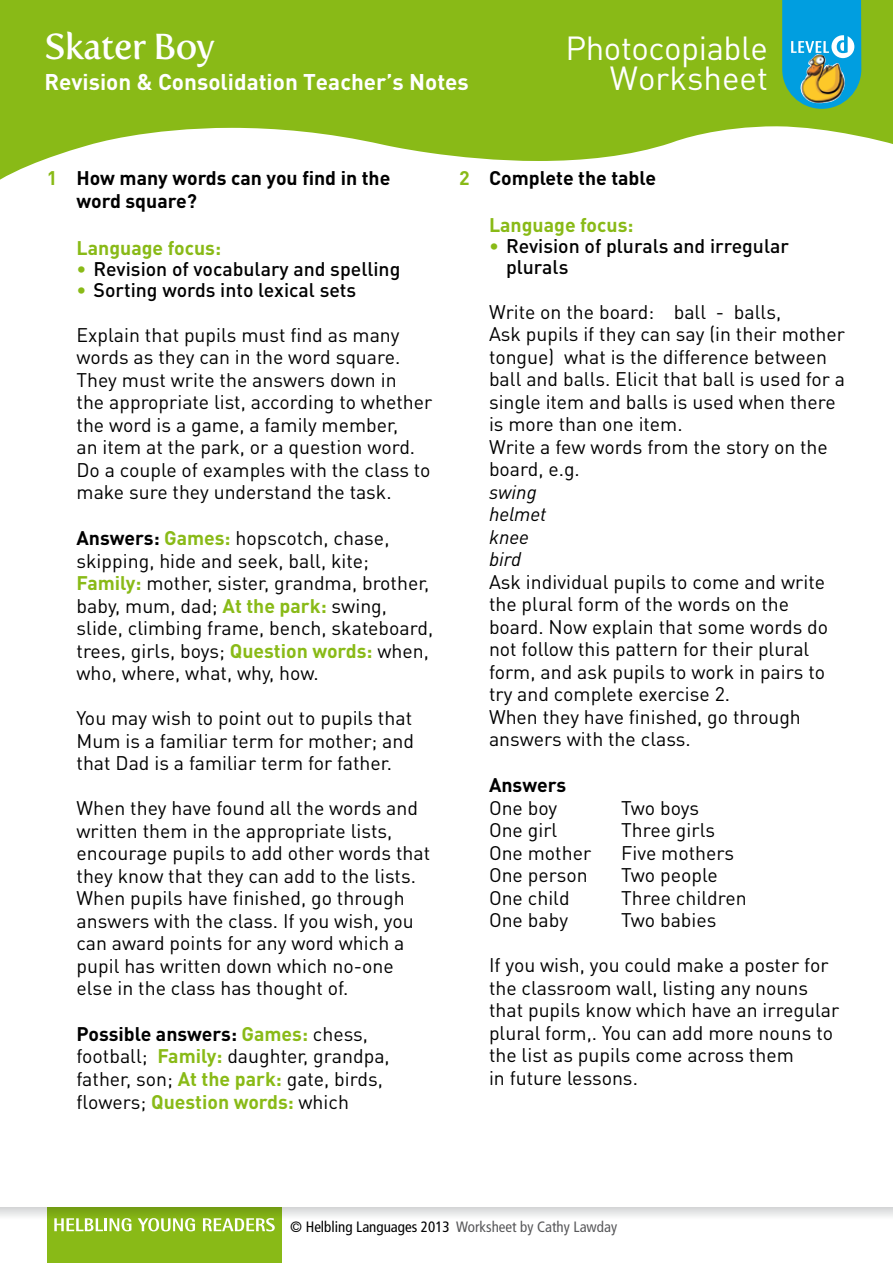
<style>
.page{position:relative;width:893px;height:1263px;background:#fff}
.page>*{position:absolute;margin:0;border:0;box-sizing:border-box;transform-origin:0 0}
.t1{font:36px "Fertigo Pro";letter-spacing:-.02em;color:#fff}
.t2{font:33px/30px "DINOT";letter-spacing:-.015em;color:#fff;text-align:right}
.t3{font:700 22.5px "DINOT";color:#fff}
.t4{font:19.5px/22.5px "DINOT";color:#000}
.t5{font:500 19.5px/21px "DINOT";color:#000}
.t6{font:700 19.5px/23.2px "DINOT";color:#000}
.t7{font:700 19.5px "DINOT";color:#89ba17}
.t8{font:italic 19.5px/22.5px "DINOT";color:#000}
.t9{font:condensed 15px "Frutiger";color:#000}
.s1{color:#89ba17}
.s2{font-weight:700}
.s3{font-weight:700;color:#89ba17}
.s4{color:#58585a}
</style>
<div class="page">
<div style="left:47px;top:1208px;width:234px;height:55px;background:#89ba17"></div>
<svg style="left:0;top:1208px;width:893px;height:29px"></svg>
<svg style="left:203px;top:1218px;width:72px;height:13px"></svg>
<svg style="left:0;top:0;width:893px;height:180px;fill:#89ba17"></svg>
<svg style="left:782px;top:0;width:79px;height:109px;background:#20a7cc"></svg>
<img style="left:800px;top:54px;width:45px;height:50px">
<h1 class="t1" style="left:44px;top:25px;width:172px">Skater Boy</h1>
<p class="t3" style="left:44px;top:67px;width:426px">Revision &amp; Consolidation Teacher’s Notes</p>
<h2 class="t2" style="left:566px;top:32px;width:204px">Photocopiable<br>Worksheet</h2>
<p class="t6" style="left:77px;top:166px;width:315px;text-indent:-30px"><span class="s1">1</span> How many words can you find in the word square?</p>
<p class="t7" style="left:77px;top:234px;width:146px">Language focus:</p>
<p class="t5" style="left:77px;top:257px;width:325px"><span class="s1">•</span> Revision of vocabulary and spelling</p>
<p class="t5" style="left:77px;top:278px;width:281px"><span class="s1">•</span> Sorting words into lexical sets</p>
<p class="t4" style="left:77px;top:323px;width:357px">Explain that pupils must find as many words as they can in the word square.<br>They must write the answers down in<br>the appropriate list, according to whether the word is a game, a family member,<br>an item at the park, or a question word.<br>Do a couple of examples with the class to make sure they understand the task.</p>
<p class="t4" style="left:77px;top:526px;width:358px"><span class="s2">Answers:</span> <span class="s3">Games:</span> hopscotch, chase, skipping, hide and seek, ball, kite; <span class="s3">Family:</span> mother, sister, grandma, brother, baby, mum, dad; <span class="s3">At the park:</span> swing, slide, climbing frame, bench, skateboard, trees, girls, boys; <span class="s3">Question words:</span> when, who, where, what, why, how.</p>
<p class="t4" style="left:77px;top:706px;width:339px;text-align:justify">You may wish to point out to pupils that Mum is a familiar term for mother; and that Dad is a familiar term for father.</p>
<p class="t4" style="left:77px;top:796px;width:355px">When they have found all the words and written them in the appropriate lists, encourage pupils to add other words that they know that they can add to the lists.<br>When pupils have finished, go through answers with the class. If you wish, you can award points for any word which a pupil has written down which no-one else in the class has thought of.</p>
<p class="t4" style="left:77px;top:1022px;width:315px"><span class="s2">Possible answers:</span> <span class="s3">Games:</span> chess, football; <span class="s3">Family:</span> daughter, grandpa, father, son; <span class="s3">At the park:</span> gate, birds, flowers; <span class="s3">Question words:</span> which</p>
<p class="t6" style="left:459px;top:166px;width:198px"><span class="s1">2</span> Complete the table</p>
<p class="t7" style="left:489px;top:211px;width:146px">Language focus:</p>
<p class="t5" style="left:506px;top:234px;width:284px;text-indent:-17px"><span class="s1">•</span> Revision of plurals and irregular plurals</p>
<p class="t4" style="left:489px;top:300px;width:358px">Write on the board: ball - balls,<br>Ask pupils if they can say (in their mother tongue) what is the difference between ball and balls. Elicit that ball is used for a single item and balls is used when there is more than one item.<br>Write a few words from the story on the board, e.g.</p>
<p class="t8" style="left:489px;top:480px;width:59px">swing helmet knee bird</p>
<p class="t4" style="left:489px;top:570px;width:341px">Ask individual pupils to come and write the plural form of the words on the board. Now explain that some words do not follow this pattern for their plural form, and ask pupils to work in pairs to try and complete exercise 2.<br>When they have finished, go through answers with the class.</p>
<p class="t6" style="left:489px;top:772px;width:79px">Answers</p>
<p class="t4" style="left:489px;top:795px;width:70px">One boy</p>
<p class="t4" style="left:621px;top:795px;width:79px">Two boys</p>
<p class="t4" style="left:489px;top:818px;width:70px">One girl</p>
<p class="t4" style="left:621px;top:818px;width:95px">Three girls</p>
<p class="t4" style="left:489px;top:840px;width:104px">One mother</p>
<p class="t4" style="left:621px;top:840px;width:114px">Five mothers</p>
<p class="t4" style="left:489px;top:863px;width:100px">One person</p>
<p class="t4" style="left:621px;top:863px;width:98px">Two people</p>
<p class="t4" style="left:489px;top:885px;width:82px">One child</p>
<p class="t4" style="left:621px;top:885px;width:127px">Three children</p>
<p class="t4" style="left:489px;top:908px;width:81px">One baby</p>
<p class="t4" style="left:621px;top:908px;width:97px">Two babies</p>
<p class="t4" style="left:489px;top:953px;width:352px">If you wish, you could make a poster for the classroom wall, listing any nouns that pupils know which have an irregular plural form,. You can add more nouns to the list as pupils come across them<br>in future lessons.</p>
<p class="t9" style="left:290px;top:1218px;width:329px">© Helbling Languages 2013 <span class="s4">Worksheet by Cathy Lawday</span></p>
</div>
